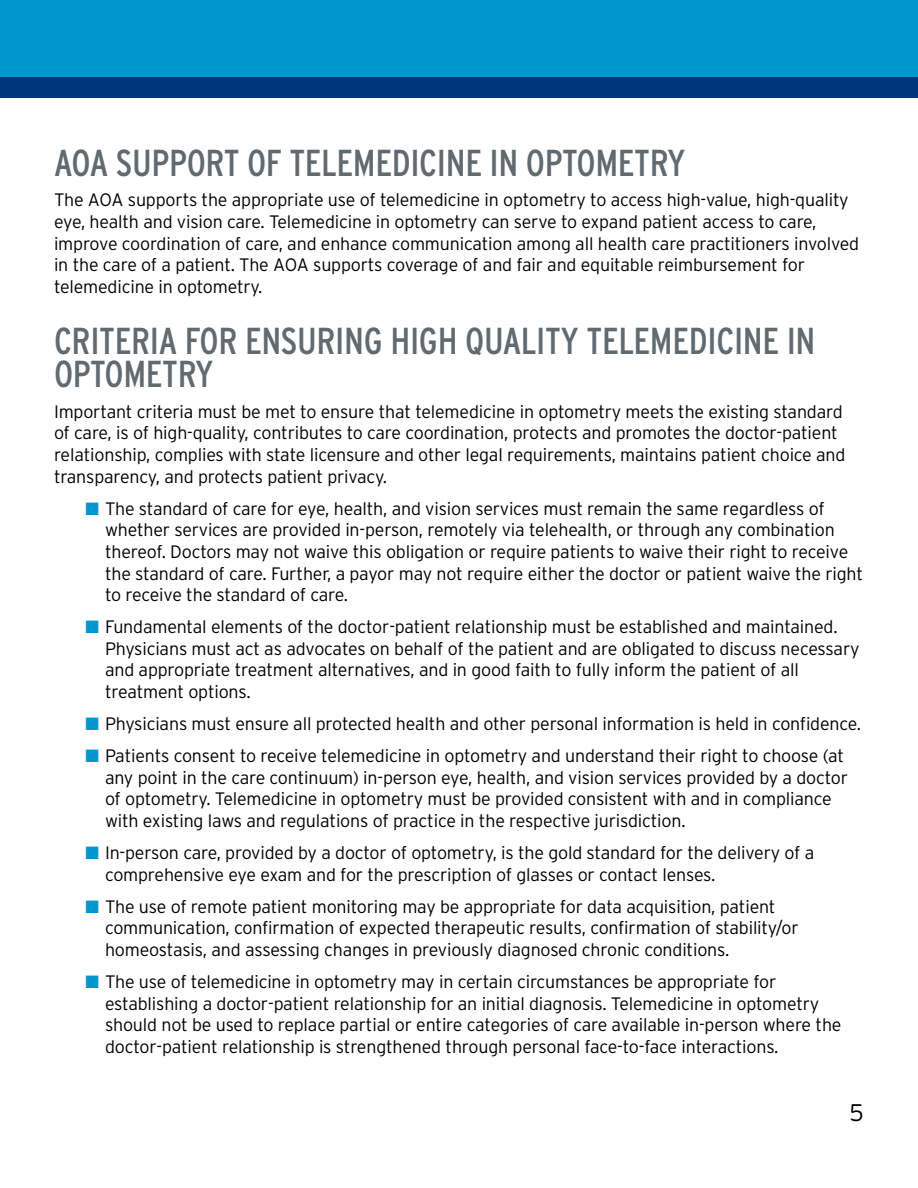
<style>
.page{position:relative;width:918px;height:1188px;background:#fff}
.page>*{position:absolute;margin:0;border:0;box-sizing:border-box;transform-origin:0 0}
.t1{font:37.5px/33px "Interstate Condensed";letter-spacing:-.01em;color:#606a70}
.t2{font:300 24px "Interstate";color:#000}
.t3{font:300 18px/21.6px "Interstate";letter-spacing:-.01em;color:#000}
.s1{color:#0097ce}
</style>
<div class="page">
<div style="left:0;top:0;width:918px;height:98px;background:#00377b"></div>
<div style="left:0;top:0;width:918px;height:77px;background:#0097ce"></div>
<h1 class="t1" style="left:54px;top:146px;width:633px">AOA SUPPORT OF TELEMEDICINE IN OPTOMETRY</h1>
<p class="t3" style="left:54px;top:189px;width:807px">The AOA supports the appropriate use of telemedicine in optometry to access high-value, high-quality eye, health and vision care. Telemedicine in optometry can serve to expand patient access to care, improve coordination of care, and enhance communication among all health care practitioners involved in the care of a patient. The AOA supports coverage of and fair and equitable reimbursement for telemedicine in optometry.</p>
<h1 class="t1" style="left:54px;top:324px;width:763px">CRITERIA FOR ENSURING HIGH QUALITY TELEMEDICINE IN<br>OPTOMETRY</h1>
<p class="t3" style="left:54px;top:401px;width:793px">Important criteria must be met to ensure that telemedicine in optometry meets the existing standard of care, is of high-quality, contributes to care coordination, protects and promotes the doctor-patient relationship, complies with state licensure and other legal requirements, maintains patient choice and transparency, and protects patient privacy.</p>
<p class="t3" style="left:105px;top:498px;width:760px;text-indent:-19px"><span class="s1">■</span> The standard of care for eye, health, and vision services must remain the same regardless of whether services are provided in-person, remotely via telehealth, or through any combination thereof. Doctors may not waive this obligation or require patients to waive their right to receive the standard of care. Further, a payor may not require either the doctor or patient waive the right to receive the standard of care.</p>
<p class="t3" style="left:105px;top:616px;width:756px;text-indent:-19px"><span class="s1">■</span> Fundamental elements of the doctor-patient relationship must be established and maintained.<br>Physicians must act as advocates on behalf of the patient and are obligated to discuss necessary and appropriate treatment alternatives, and in good faith to fully inform the patient of all treatment options.</p>
<p class="t3" style="left:86px;top:713px;width:777px"><span class="s1">■</span> Physicians must ensure all protected health and other personal information is held in confidence.</p>
<p class="t3" style="left:105px;top:745px;width:745px;text-indent:-19px"><span class="s1">■</span> Patients consent to receive telemedicine in optometry and understand their right to choose (at any point in the care continuum) in-person eye, health, and vision services provided by a doctor of optometry. Telemedicine in optometry must be provided consistent with and in compliance with existing laws and regulations of practice in the respective jurisdiction.</p>
<p class="t3" style="left:105px;top:842px;width:711px;text-indent:-19px"><span class="s1">■</span> In-person care, provided by a doctor of optometry, is the gold standard for the delivery of a comprehensive eye exam and for the prescription of glasses or contact lenses.</p>
<p class="t3" style="left:105px;top:896px;width:695px;text-indent:-19px"><span class="s1">■</span> The use of remote patient monitoring may be appropriate for data acquisition, patient communication, confirmation of expected therapeutic results, confirmation of stability/or homeostasis, and assessing changes in previously diagnosed chronic conditions.</p>
<p class="t3" style="left:105px;top:971px;width:738px;text-indent:-19px"><span class="s1">■</span> The use of telemedicine in optometry may in certain circumstances be appropriate for establishing a doctor-patient relationship for an initial diagnosis. Telemedicine in optometry should not be used to replace partial or entire categories of care available in-person where the doctor-patient relationship is strengthened through personal face-to-face interactions.</p>
<h2 class="t2" style="left:850px;top:1099px;width:16px">5</h2>
</div>
